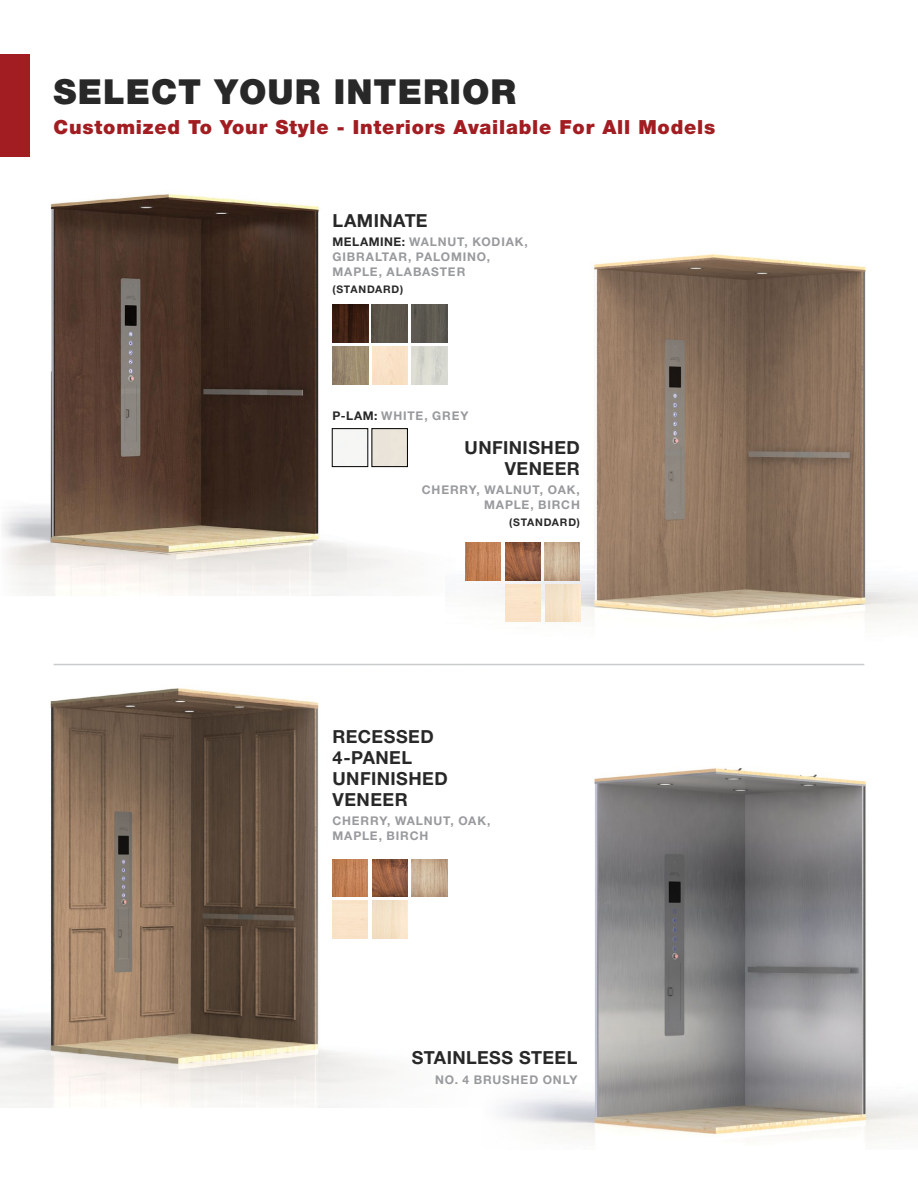
<style>
.page{position:relative;width:918px;height:1188px;background:#fff}
.page>*{position:absolute;margin:0;border:0;box-sizing:border-box;transform-origin:0 0}
.t1{font:900 34.5px "Helvetica Neue";letter-spacing:.03em;color:#292829}
.t2{font:900 19.5px "Helvetica Neue";letter-spacing:.04em;color:#a21d21}
.t3{font:700 18px/21px "Helvetica Neue";letter-spacing:.025em;color:#292829}
.t4{font:700 12px/15px "Helvetica Neue";letter-spacing:.07em;color:#989a9d}
.t5{font:700 10.5px "Helvetica Neue";letter-spacing:.075em;color:#292829}
.s1{color:#292829}
</style>
<div class="page">
<img style="left:446px;top:254px;width:472px;height:368px">
<img style="left:51px;top:194px;width:296px;height:177px">
<img style="left:412px;top:305px;width:35px;height:38px">
<img style="left:333px;top:346px;width:35px;height:25px">
<img style="left:412px;top:346px;width:35px;height:25px">
<img style="left:372px;top:305px;width:35px;height:38px">
<img style="left:333px;top:305px;width:35px;height:38px">
<div style="left:0;top:54px;width:30px;height:103px;background:#a21d21"></div>
<hr style="left:54px;top:664px;width:810px;height:1px;background:#c9cbcd">
<img style="left:500px;top:768px;width:418px;height:371px">
<img style="left:0;top:663px;width:483px;height:445px">
<img style="left:2px;top:371px;width:454px;height:225px">
<img style="left:372px;top:901px;width:36px;height:37px">
<img style="left:333px;top:859px;width:35px;height:38px">
<img style="left:333px;top:901px;width:35px;height:37px">
<img style="left:412px;top:859px;width:35px;height:38px">
<img style="left:372px;top:859px;width:36px;height:38px">
<img style="left:545px;top:584px;width:35px;height:38px">
<img style="left:465px;top:543px;width:36px;height:37px">
<img style="left:505px;top:584px;width:36px;height:38px">
<img style="left:545px;top:543px;width:35px;height:37px">
<img style="left:505px;top:543px;width:36px;height:37px">
<h1 class="t1" style="left:54px;top:71px;width:464px">SELECT YOUR INTERIOR</h1>
<h2 class="t2" style="left:54px;top:115px;width:663px">Customized To Your Style - Interiors Available For All Models</h2>
<h3 class="t3" style="left:333px;top:210px;width:97px">LAMINATE</h3>
<p class="t4" style="left:333px;top:234px;width:197px"><span class="s1">MELAMINE:</span> WALNUT, KODIAK,<br>GIBRALTAR, PALOMINO,<br>MAPLE, ALABASTER</p>
<p class="t5" style="left:333px;top:283px;width:72px">(STANDARD)</p>
<p class="t4" style="left:333px;top:408px;width:138px"><span class="s1">P-LAM:</span> WHITE, GREY</p>
<h3 class="t3" style="left:465px;top:436px;width:117px;text-align:right">UNFINISHED<br>VENEER</h3>
<p class="t4" style="left:422px;top:482px;width:159px;text-align:right">CHERRY, WALNUT, OAK,<br>MAPLE, BIRCH</p>
<p class="t5" style="left:509px;top:515px;width:72px">(STANDARD)</p>
<h3 class="t3" style="left:333px;top:726px;width:117px">RECESSED<br>4-PANEL<br>UNFINISHED<br>VENEER</h3>
<p class="t4" style="left:333px;top:813px;width:159px">CHERRY, WALNUT, OAK,<br>MAPLE, BIRCH</p>
<h3 class="t3" style="left:412px;top:1047px;width:167px">STAINLESS STEEL</h3>
<p class="t4" style="left:435px;top:1072px;width:144px">NO. 4 BRUSHED ONLY</p>
</div>
